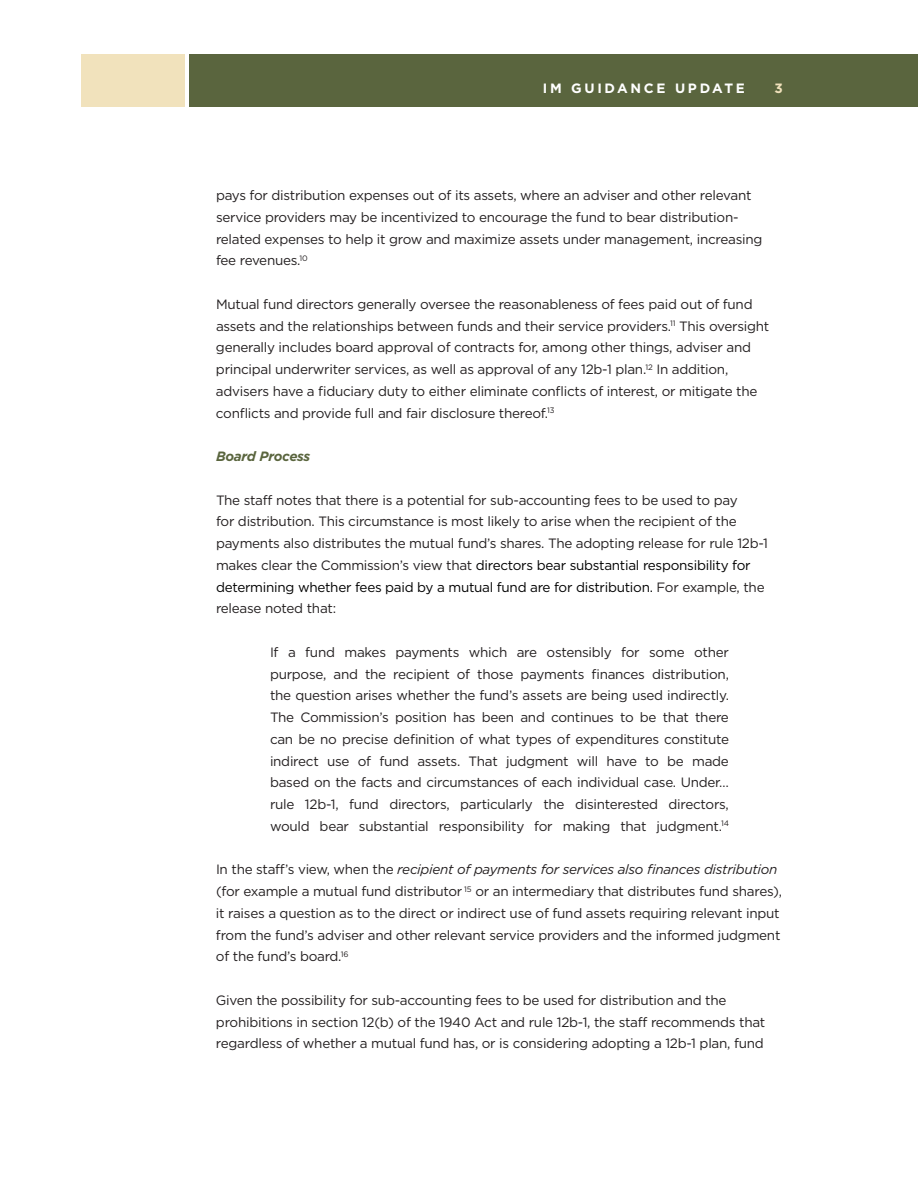
<style>
.page{position:relative;width:918px;height:1188px;background:#fff}
.page>*{position:absolute;margin:0;border:0;box-sizing:border-box;transform-origin:0 0}
.t1{font:13.5px/21.8px "Gotham HTF";letter-spacing:-.02em;color:#231f20}
.t2{font:700 13.5px "Gotham HTF";letter-spacing:.2em;color:#fff}
.t3{font:italic 700 13.5px "Gotham HTF";letter-spacing:-.02em;color:#5a653e}
.t4{font:700 13.5px "Gotham HTF";color:#f1e2bc}
.s1{color:#000}
.s2{font-style:italic}
</style>
<div class="page">
<div style="left:81px;top:54px;width:104px;height:53px;background:#f1e2bc"></div>
<div style="left:189px;top:54px;width:729px;height:53px;background:#5a653e"></div>
<p class="t2" style="left:543px;top:80px;width:204px">IM GUIDANCE UPDATE</p>
<p class="t4" style="left:775px;top:80px;width:10px">3</p>
<p class="t1" style="left:216px;top:184px;width:548px">pays for distribution expenses out of its assets, where an adviser and other relevant service providers may be incentivized to encourage the fund to bear distribution&shy;related expenses to help it grow and maximize assets under management, increasing fee revenues.<sup>10</sup></p>
<p class="t1" style="left:216px;top:293px;width:555px">Mutual fund directors generally oversee the reasonableness of fees paid out of fund assets and the relationships between funds and their service providers.<sup>11</sup> This oversight generally includes board approval of contracts for, among other things, adviser and principal underwriter services, as well as approval of any 12b-1 plan.<sup>12</sup> In addition, advisers have a fiduciary duty to either eliminate conflicts of interest, or mitigate the conflicts and provide full and fair disclosure thereof.<sup>13</sup></p>
<h2 class="t3" style="left:216px;top:449px;width:96px">Board Process</h2>
<p class="t1" style="left:216px;top:489px;width:554px">The staff notes that there is a potential for sub-accounting fees to be used to pay<br>for distribution. This circumstance is most likely to arise when the recipient of the payments also distributes the mutual fund’s shares. The adopting release for rule 12b-1 makes clear the Commission’s view that <span class="s1">directors bear substantial responsibility for determining whether fees paid by a mutual fund are for distribution.</span> For example, the release noted that:</p>
<p class="t1" style="left:270px;top:641px;width:461px;text-align:justify">If a fund makes payments which are ostensibly for some other purpose, and the recipient of those payments finances distribution, the question arises whether the fund’s assets are being used indirectly.<br>The Commission’s position has been and continues to be that there can be no precise definition of what types of expenditures constitute indirect use of fund assets. That judgment will have to be made based on the facts and circumstances of each individual case. Under… rule 12b-1, fund directors, particularly the disinterested directors, would bear substantial responsibility for making that judgment.<sup>14</sup></p>
<p class="t1" style="left:216px;top:859px;width:568px">In the staff’s view, when the <span class="s2">recipient of payments for services also finances distribution </span>(for example a mutual fund distributor <sup>15</sup> or an intermediary that distributes fund shares), it raises a question as to the direct or indirect use of fund assets requiring relevant input from the fund’s adviser and other relevant service providers and the informed judgment of the fund’s board.<sup>16</sup></p>
<p class="t1" style="left:216px;top:989px;width:551px">Given the possibility for sub-accounting fees to be used for distribution and the prohibitions in section 12(b) of the 1940 Act and rule 12b-1, the staff recommends that regardless of whether a mutual fund has, or is considering adopting a 12b-1 plan, fund</p>
</div>
